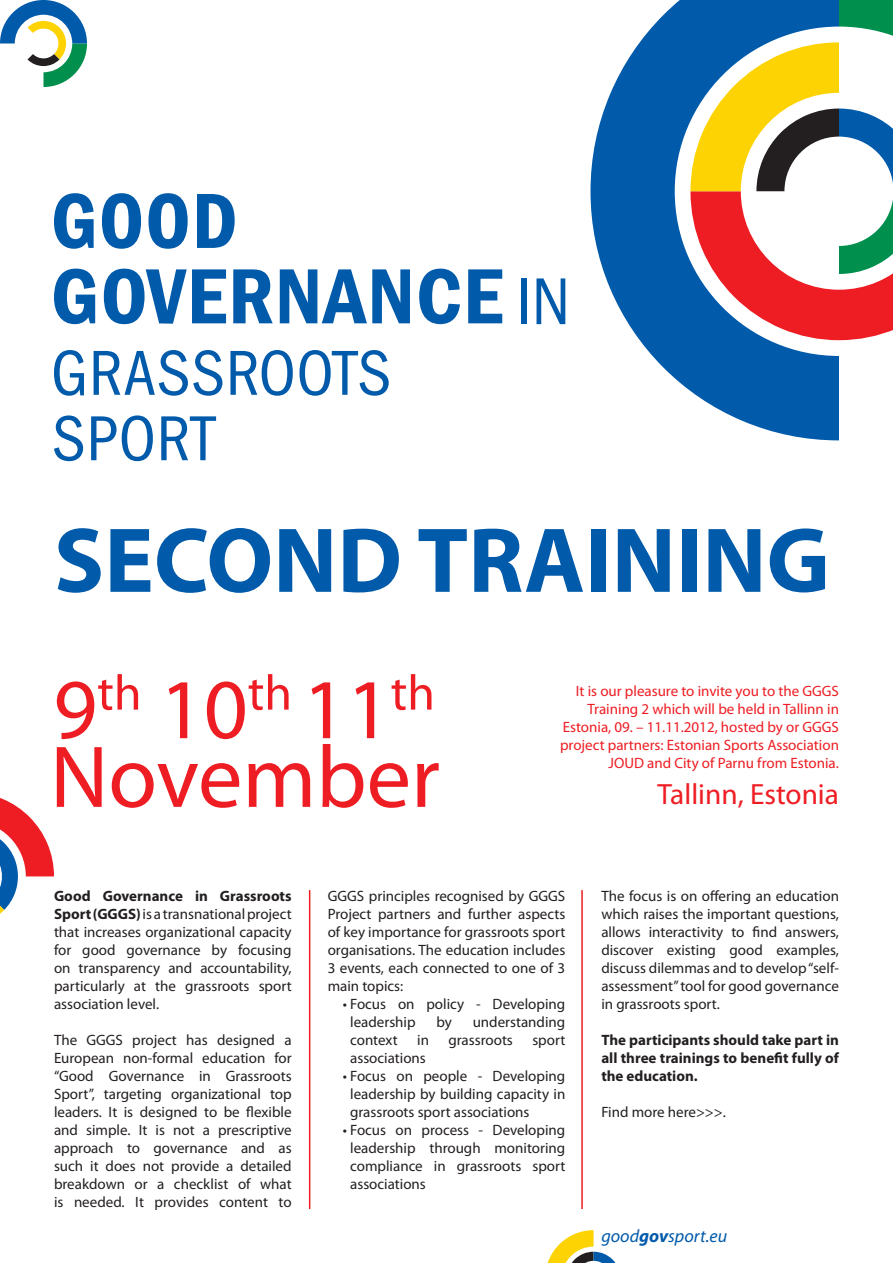
<style>
.page{position:relative;width:893px;height:1263px;background:#fff}
.page>*{position:absolute;margin:0;border:0;box-sizing:border-box;transform-origin:0 0}
.t1{font:700 93px "Myriad Pro";color:#015aaa}
.t2{font:29.4px "Myriad Pro";color:#ee1d23}
.t3{font:italic 18px "Myriad Pro";color:#015aaa}
.t4{font:15px/18px "Myriad Pro";color:#231f20;text-align:justify}
.t5{font:15px/18px "Myriad Pro";color:#ee1d23;text-align:right}
.t6{font:700 15px/18px "Myriad Pro";color:#231f20;text-align:justify}
.s1{font-weight:700}
</style>
<div class="page">
<svg style="left:0;top:0;width:87px;height:87px"></svg>
<svg style="left:54px;top:193px;width:40px;height:56px"></svg>
<svg style="left:102px;top:193px;width:39px;height:56px"></svg>
<svg style="left:148px;top:193px;width:40px;height:56px"></svg>
<svg style="left:197px;top:194px;width:38px;height:54px"></svg>
<svg style="left:54px;top:269px;width:41px;height:55px"></svg>
<svg style="left:104px;top:269px;width:122px;height:55px"></svg>
<svg style="left:233px;top:269px;width:40px;height:54px"></svg>
<svg style="left:280px;top:269px;width:130px;height:54px"></svg>
<svg style="left:419px;top:269px;width:41px;height:55px"></svg>
<svg style="left:468px;top:269px;width:34px;height:54px"></svg>
<div style="left:521px;top:278px;width:5px;height:46px;background:#015aaa"></div>
<svg style="left:536px;top:278px;width:29px;height:46px"></svg>
<svg style="left:54px;top:350px;width:30px;height:46px"></svg>
<svg style="left:94px;top:350px;width:128px;height:46px"></svg>
<svg style="left:230px;top:350px;width:63px;height:46px"></svg>
<svg style="left:299px;top:350px;width:90px;height:46px"></svg>
<svg style="left:54px;top:415px;width:29px;height:46px"></svg>
<svg style="left:91px;top:415px;width:62px;height:46px"></svg>
<svg style="left:161px;top:416px;width:55px;height:44px"></svg>
<svg style="left:590px;top:0;width:249px;height:440px;fill:#015aaa"></svg>
<svg style="left:690px;top:0;width:203px;height:340px"></svg>
<svg style="left:547px;top:1230px;width:69px;height:33px"></svg>
<hr style="left:309px;top:890px;width:1px;height:319px;background:#ee1d23">
<hr style="left:581px;top:890px;width:2px;height:319px;background:#ee1d23">
<svg style="left:0;top:674px;width:439px;height:250px"></svg>
<p class="t1" style="left:54px;top:500px;width:777px">SECOND TRAINING</p>
<p class="t5" style="left:560px;top:681px;width:280px">It is our pleasure to invite you to the GGGS Training 2 which will be held in Tallinn in Estonia, 09. – 11.11.2012, hosted by or GGGS project partners: Estonian Sports Association JOUD and City of Parnu from Estonia.</p>
<p class="t4" style="left:54px;top:887px;width:239px"><span class="s1">Good Governance in Grassroots Sport (GGGS)</span> is a transnational project that increases organizational capacity for good governance by focusing on transparency and accountability, particularly at the grassroots sport association level.</p>
<p class="t4" style="left:54px;top:1031px;width:239px">The GGGS project has designed a European non-formal education for “Good Governance in Grassroots Sport”, targeting organizational top leaders. It is designed to be flexible and simple. It is not a prescriptive approach to governance and as such it does not provide a detailed breakdown or a checklist of what is needed. It provides content to</p>
<p class="t4" style="left:328px;top:887px;width:239px">GGGS principles recognised by GGGS Project partners and further aspects of key importance for grassroots sport organisations. The education includes 3 events, each connected to one of 3 main topics:</p>
<p class="t4" style="left:350px;top:995px;width:217px;text-indent:-8px">• Focus on policy - Developing leadership</p>
<p class="t4" style="left:436px;top:1013px;width:17px">by</p>
<p class="t4" style="left:473px;top:1013px;width:94px">understanding</p>
<p class="t4" style="left:350px;top:1031px;width:49px">context</p>
<p class="t4" style="left:417px;top:1031px;width:13px">in</p>
<p class="t4" style="left:448px;top:1031px;width:66px">grassroots</p>
<p class="t4" style="left:532px;top:1031px;width:34px">sport</p>
<p class="t4" style="left:350px;top:1049px;width:77px">associations</p>
<p class="t4" style="left:350px;top:1067px;width:217px;text-indent:-8px">• Focus on people - Developing leadership by building capacity in grassroots sport associations</p>
<p class="t4" style="left:350px;top:1121px;width:217px;text-indent:-8px">• Focus on process - Developing leadership through monitoring compliance in grassroots sport associations</p>
<p class="t2" style="left:658px;top:776px;width:183px">Tallinn, Estonia</p>
<p class="t4" style="left:601px;top:887px;width:239px">The focus is on offering an education which raises the important questions, allows interactivity to find answers, discover existing good examples, discuss dilemmas and to develop “self&shy;assessment” tool for good governance in grassroots sport.</p>
<p class="t6" style="left:601px;top:1031px;width:239px">The participants should take part in all three trainings to benefit fully of the education.</p>
<p class="t4" style="left:601px;top:1103px;width:126px">Find more here&gt;&gt;&gt;.</p>
<p class="t3" style="left:601px;top:1225px;width:127px">good<span class="s1">gov</span>sport.eu</p>
</div>
